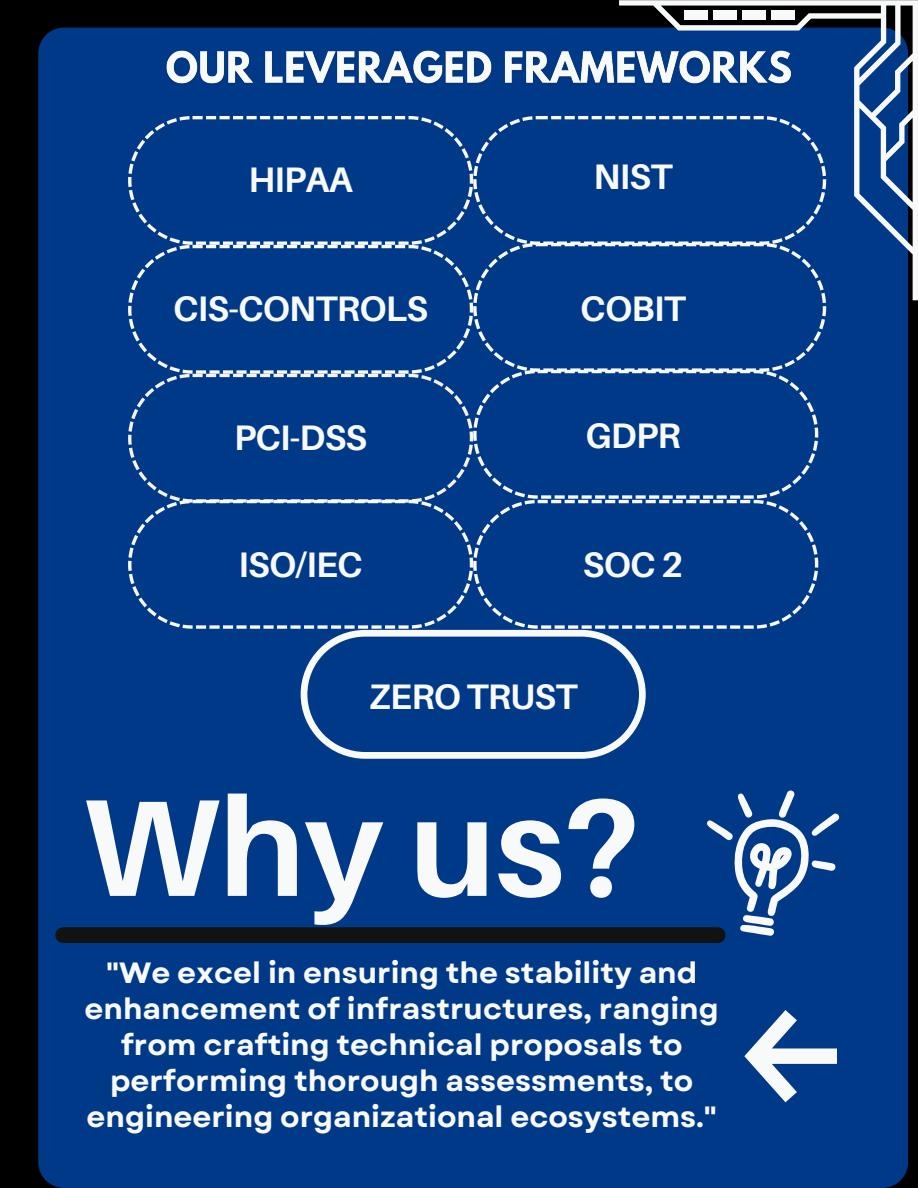
<style>
.page{position:relative;width:918px;height:1188px;background:#000}
.page>*{position:absolute;margin:0;border:0;box-sizing:border-box;transform-origin:0 0}
.t1{font:700 138.3px "Aileron";color:#f8f9f9}
.t2{font:700 35.4px "Aileron";letter-spacing:-.02em;color:#f8f9f9}
.t3{font:700 29.25px/36px "Garet";color:#f8f9f9;text-align:center}
</style>
<div class="page">
<div style="left:38px;top:28px;width:870px;height:1160px;background:#003987"></div>
<div style="left:63px;top:927px;width:655px;height:16px;background:#121212"></div>
<svg style="left:745px;top:1010px;width:92px;height:92px"></svg>
<svg style="left:706px;top:790px;width:135px;height:146px"></svg>
<div style="left:128px;top:116px;width:345px;height:129px;background:#003987"></div>
<div style="left:473px;top:116px;width:146px;height:127px;background:#003987"></div>
<div style="left:128px;top:245px;width:345px;height:129px;background:#003987"></div>
<div style="left:473px;top:243px;width:353px;height:129px;background:#003987"></div>
<div style="left:128px;top:374px;width:345px;height:126px;background:#003987"></div>
<div style="left:128px;top:500px;width:345px;height:129px;background:#003987"></div>
<div style="left:473px;top:370px;width:345px;height:129px;background:#003987"></div>
<div style="left:473px;top:500px;width:345px;height:129px;background:#003987"></div>
<svg style="left:619px;top:0;width:299px;height:300px;fill:#003987"></svg>
<div style="left:684px;top:11px;width:24px;height:9px;background:#f8f9f9"></div>
<div style="left:713px;top:11px;width:24px;height:9px;background:#f8f9f9"></div>
<div style="left:742px;top:11px;width:24px;height:9px;background:#f8f9f9"></div>
<div style="left:771px;top:11px;width:24px;height:9px;background:#f8f9f9"></div>
<svg style="left:301px;top:630px;width:345px;height:129px"></svg>
<img style="left:162px;top:49px;width:634px;height:47px">
<h2 class="t2" style="left:249px;top:158px;width:106px">HIPAA</h2>
<h2 class="t2" style="left:594px;top:155px;width:80px">NIST</h2>
<h2 class="t2" style="left:173px;top:287px;width:256px">CIS-CONTROLS</h2>
<h2 class="t2" style="left:580px;top:287px;width:107px">COBIT</h2>
<h2 class="t2" style="left:234px;top:416px;width:135px">PCI-DSS</h2>
<h2 class="t2" style="left:585px;top:414px;width:97px">GDPR</h2>
<h2 class="t2" style="left:239px;top:543px;width:126px">ISO/IEC</h2>
<h2 class="t2" style="left:583px;top:543px;width:102px">SOC 2</h2>
<h1 class="t2" style="left:369px;top:674px;width:210px">ZERO TRUST</h1>
<p class="t1" style="left:83px;top:762px;width:559px">Why us?</p>
<h2 class="t3" style="left:85px;top:955px;width:636px">"We excel in ensuring the stability and enhancement of infrastructures, ranging from crafting technical proposals to performing thorough assessments, to engineering organizational ecosystems."</h2>
</div>
